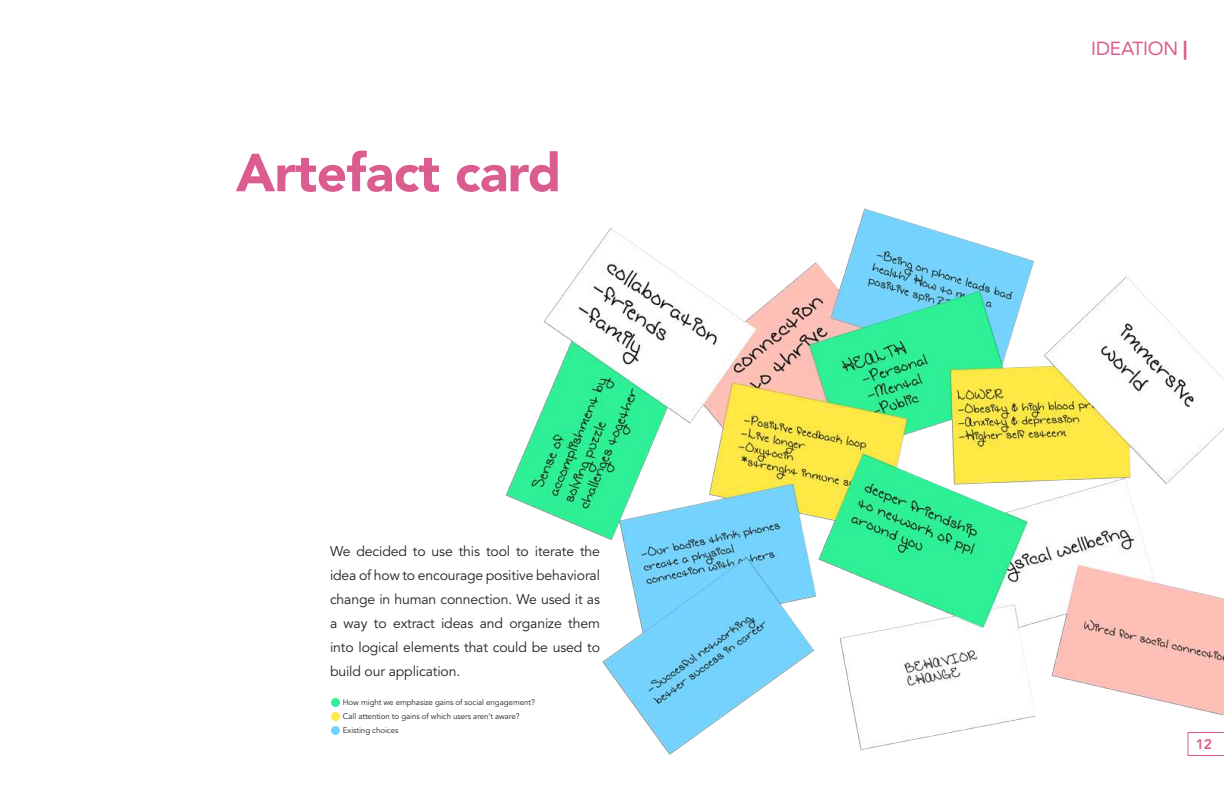
<style>
.page{position:relative;width:1224px;height:792px;background:#fff}
.page>*{position:absolute;margin:0;border:0;box-sizing:border-box;transform-origin:0 0}
.t1{font:900 53px "Avenir";letter-spacing:-.01em;color:#db5c8f}
.t2{font:19px "Avenir";letter-spacing:-.01em;color:#db5c8f}
.t3{font:14px/24px "Avenir";letter-spacing:-.01em;color:#231f20;text-align:justify}
.t4{font:800 14px "Avenir";color:#db5c8f}
.t5{font:8px/14px "Avenir";letter-spacing:-.01em;color:#231f20}
.s1{font-weight:900}
</style>
<div class="page">
<div style="left:1188px;top:732px;width:36px;height:24px;border:1px solid #db5c8f"></div>
<img style="left:506px;top:208px;width:718px;height:547px">
<div style="left:331px;top:698px;width:9px;height:9px;background:#2df194;border-radius:50%"></div>
<div style="left:331px;top:712px;width:9px;height:9px;background:#ffe745;border-radius:50%"></div>
<div style="left:331px;top:726px;width:9px;height:9px;background:#76d3ff;border-radius:50%"></div>
<h1 class="t1" style="left:236px;top:138px;width:327px">Artefact card</h1>
<p class="t3" style="left:330px;top:539px;width:272px">We decided to use this tool to iterate the idea of how to encourage positive behavioral change in human connection. We used it as a way to extract ideas and organize them into logical elements that could be used to build our application.</p>
<p class="t5" style="left:343px;top:696px;width:193px">How might we emphasize gains of social engagement?<br>Call attention to gains of which users aren’t aware?<br>Existing choices</p>
<h2 class="t2" style="left:1091px;top:36px;width:98px">IDEATION <span class="s1">|</span></h2>
<p class="t4" style="left:1196px;top:735px;width:18px">12</p>
</div>
